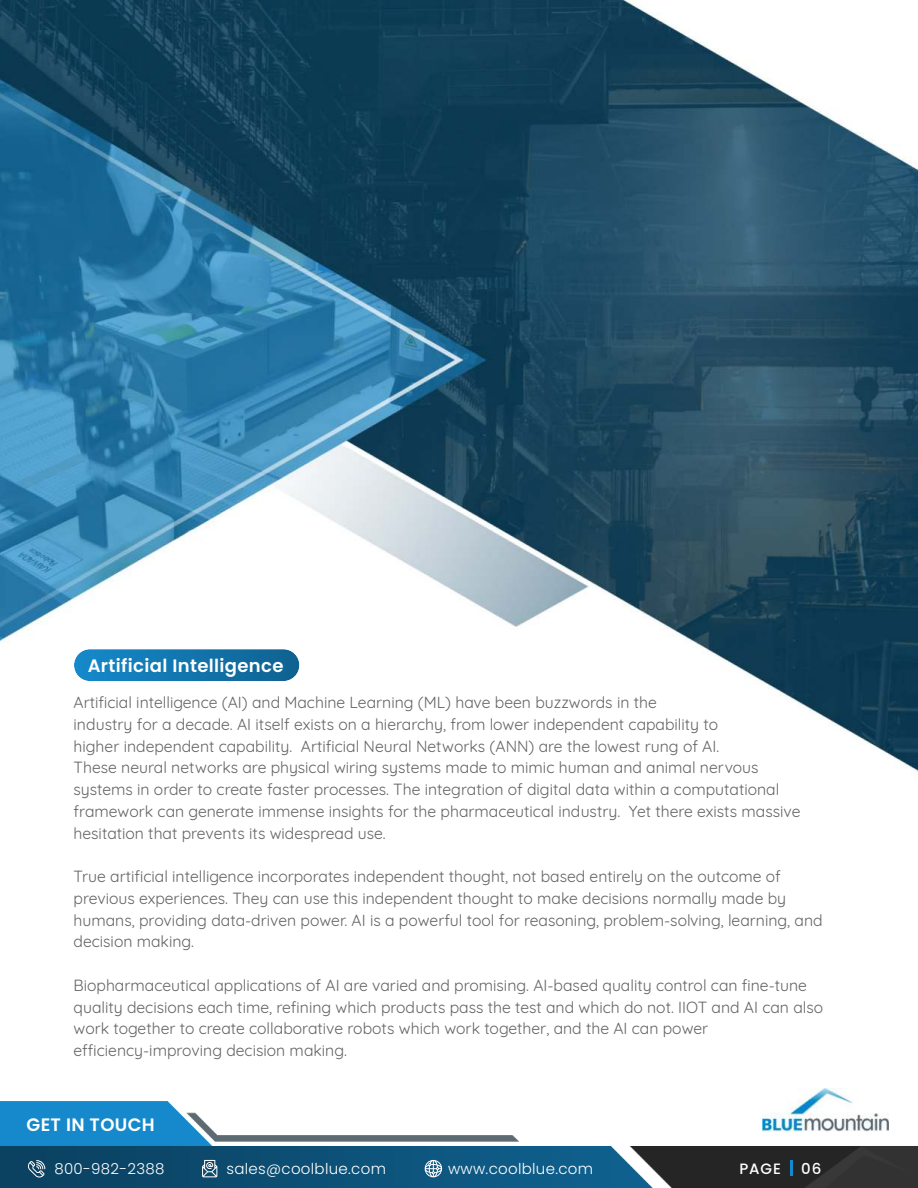
<style>
.page{position:relative;width:918px;height:1188px;background:#fff}
.page>*{position:absolute;margin:0;border:0;box-sizing:border-box;transform-origin:0 0}
.t1{font:600 18px "Poppins";letter-spacing:.02em;color:#fff}
.t2{font:15.75px/21.8px "Quicksand";color:#626262}
.t3{font:300 15px "Poppins";letter-spacing:.02em;color:#fff}
.t4{font:500 15px "Poppins";letter-spacing:.06em;color:#fff}
</style>
<div class="page">
<img style="left:0;top:0;width:918px;height:774px">
<img style="left:0;top:1101px;width:918px;height:87px">
<svg style="left:202px;top:1160px;width:15px;height:17px"></svg>
<svg style="left:425px;top:1160px;width:17px;height:17px"></svg>
<svg style="left:27px;top:1160px;width:18px;height:18px"></svg>
<hr style="left:790px;top:1161px;width:3px;height:15px;background:#1589cb">
<img style="left:763px;top:1089px;width:126px;height:43px">
<div style="left:74px;top:649px;width:225px;height:32px;background:linear-gradient(to right,#168acb,#0f6190);border-radius:16px"></div>
<p class="t1" style="left:88px;top:655px;width:197px">Artificial Intelligence</p>
<p class="t2" style="left:74px;top:693px;width:728px">Artificial intelligence (AI) and Machine Learning (ML) have been buzzwords in the<br>industry for a decade. AI itself exists on a hierarchy, from lower independent capability to<br>higher independent capability. Artificial Neural Networks (ANN) are the lowest rung of AI.<br>These neural networks are physical wiring systems made to mimic human and animal nervous systems in order to create faster processes. The integration of digital data within a computational framework can generate immense insights for the pharmaceutical industry. Yet there exists massive hesitation that prevents its widespread use.</p>
<p class="t2" style="left:74px;top:864px;width:751px">True artificial intelligence incorporates independent thought, not based entirely on the outcome of previous experiences. They can use this independent thought to make decisions normally made by humans, providing data-driven power. AI is a powerful tool for reasoning, problem-solving, learning, and decision making.</p>
<p class="t2" style="left:74px;top:973px;width:751px">Biopharmaceutical applications of AI are varied and promising. AI-based quality control can fine-tune quality decisions each time, refining which products pass the test and which do not. IIOT and AI can also work together to create collaborative robots which work together, and the AI can power efficiency-improving decision making.</p>
<p class="t1" style="left:27px;top:1115px;width:130px">GET IN TOUCH</p>
<p class="t3" style="left:54px;top:1163px;width:112px">800-982-2388</p>
<p class="t3" style="left:227px;top:1163px;width:161px">sales@coolblue.com</p>
<p class="t3" style="left:448px;top:1163px;width:147px">www.coolblue.com</p>
<p class="t4" style="left:739px;top:1160px;width:43px">PAGE</p>
<p class="t4" style="left:801px;top:1160px;width:22px">06</p>
</div>
